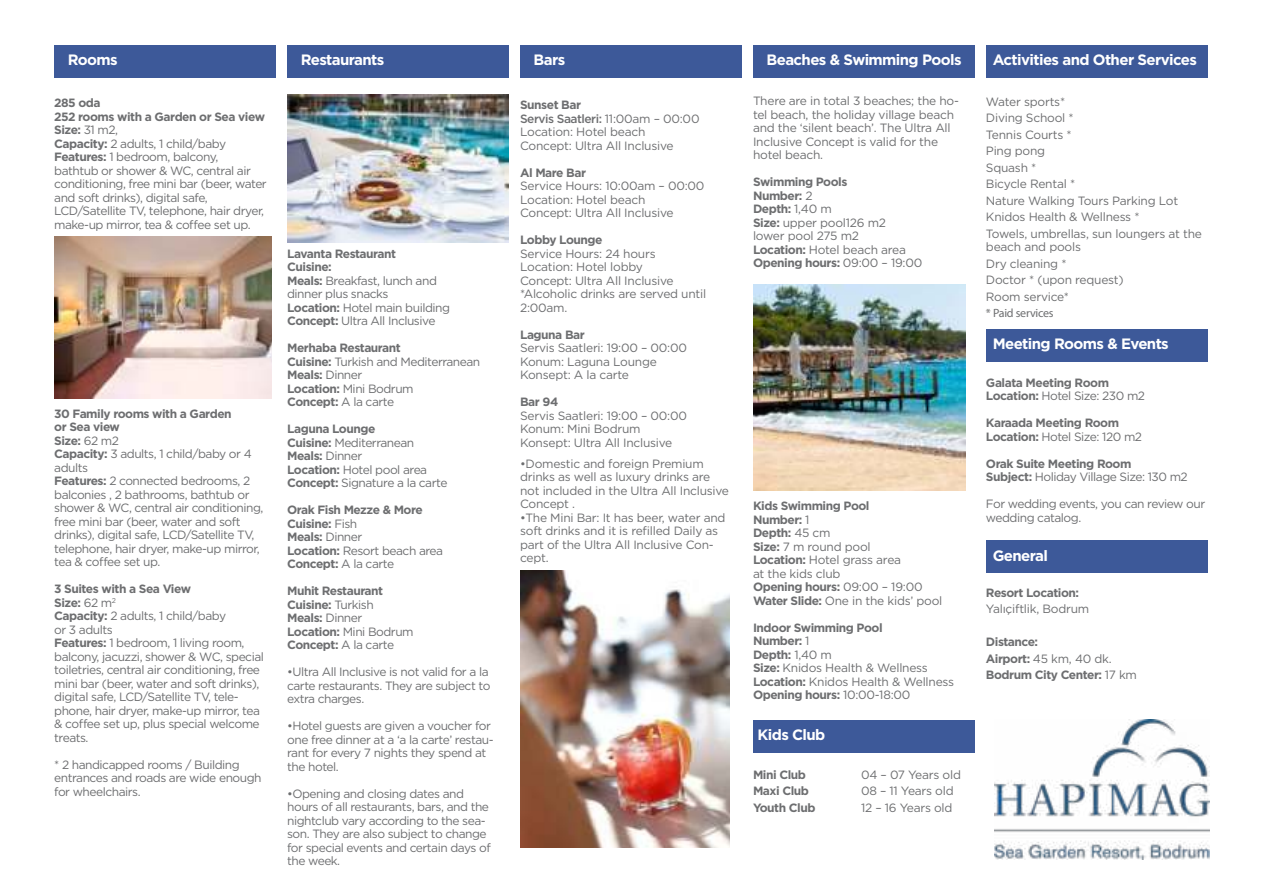
<style>
.page{position:relative;width:1263px;height:893px;background:#fff}
.page>*{position:absolute;margin:0;border:0;box-sizing:border-box;transform-origin:0 0}
.t1{font:700 15px "Gotham";letter-spacing:-.04em;color:#fff}
.t2{font:12px/13.5px "Gotham";letter-spacing:-.04em;color:#6d6e70}
.t3{font:12px/13.5px "Gotham";letter-spacing:-.02em;color:#6d6e70}
.t4{font:700 12px/13.5px "Gotham";letter-spacing:-.04em;color:#6d6e70}
.t5{font:12px "Myriad Pro";letter-spacing:-.02em;color:#6d6e70}
.s1{font-weight:700}
.s2{font-weight:400}
.s3{font-weight:500}
</style>
<div class="page">
<div style="left:54px;top:45px;width:222px;height:33px;background:#3d5999"></div>
<div style="left:520px;top:45px;width:222px;height:33px;background:#3d5999"></div>
<div style="left:287px;top:45px;width:222px;height:33px;background:#3d5999"></div>
<div style="left:753px;top:45px;width:222px;height:33px;background:#3d5999"></div>
<div style="left:753px;top:721px;width:222px;height:32px;background:#3d5999"></div>
<div style="left:986px;top:541px;width:221px;height:32px;background:#3d5999"></div>
<div style="left:986px;top:329px;width:221px;height:33px;background:#3d5999"></div>
<div style="left:986px;top:45px;width:221px;height:33px;background:#3d5999"></div>
<img style="left:753px;top:284px;width:213px;height:206px">
<img style="left:287px;top:94px;width:222px;height:148px">
<img style="left:54px;top:237px;width:218px;height:162px">
<img style="left:520px;top:570px;width:210px;height:278px">
<img style="left:995px;top:720px;width:214px;height:140px">
<p class="t1" style="left:68px;top:52px;width:51px">Rooms</p>
<p class="t1" style="left:301px;top:52px;width:85px">Restaurants</p>
<p class="t1" style="left:534px;top:52px;width:33px">Bars</p>
<p class="t1" style="left:766px;top:52px;width:196px">Beaches &amp; Swimming Pools</p>
<p class="t2" style="left:54px;top:97px;width:214px"><span class="s1">285 oda<br>252 rooms with a Garden or Sea view<br>Size:</span> 31 m2,<br><span class="s1">Capacity:</span> 2 adults, 1 child/baby<br><span class="s1">Features:</span> 1 bedroom, balcony,<br>bathtub or shower &amp; WC, central air conditioning, free mini bar (beer, water and soft drinks), digital safe,<br>LCD/Satellite TV, telephone, hair dryer, make-up mirror, tea &amp; coffee set up.</p>
<p class="t2" style="left:54px;top:407px;width:211px"><span class="s1">30 Family rooms with a Garden<br>or Sea view<br>Size:</span> 62 m2<br><span class="s1">Capacity:</span> 3 adults, 1 child/baby or 4 adults<br><span class="s1">Features:</span> 2 connected bedrooms, 2 balconies , 2 bathrooms, bathtub or shower &amp; WC, central air conditioning, free mini bar (beer, water and soft drinks), digital safe, LCD/Satellite TV, telephone, hair dryer, make-up mirror, tea &amp; coffee set up.</p>
<p class="t2" style="left:54px;top:583px;width:211px"><span class="s1">3 Suites with a Sea View<br>Size:</span> 62 m<sup>2<br></sup><span class="s1">Capacity:</span> 2 adults, 1 child/baby<br>or 3 adults<br><span class="s1">Features:</span> 1 bedroom, 1 living room, balcony, jacuzzi, shower &amp; WC, special toiletries, central air conditioning, free mini bar (beer, water and soft drinks), digital safe, LCD/Satellite TV, tele&shy;phone, hair dryer, make-up mirror, tea &amp; coffee set up, plus special welcome treats.</p>
<p class="t2" style="left:54px;top:758px;width:209px">* 2 handicapped rooms / Building entrances and roads are wide enough for wheelchairs.</p>
<p class="t2" style="left:287px;top:248px;width:164px"><span class="s1">Lavanta Restaurant<br>Cuisine:<br>Meals:</span> Breakfast, lunch and dinner plus snacks<br><span class="s1">Location:</span> Hotel main building<br><span class="s1">Concept:</span> Ultra All Inclusive</p>
<p class="t4" style="left:287px;top:342px;width:195px">Merhaba Restaurant<br>Cuisine: <span class="s2">Turkish and Mediterranean<br></span>Meals: <span class="s2">Dinner<br></span>Location: <span class="s2">Mini Bodrum<br></span>Concept: <span class="s2">A la carte</span></p>
<p class="t2" style="left:287px;top:423px;width:162px"><span class="s1">Laguna Lounge<br>Cuisine:</span> Mediterranean<br><span class="s1">Meals:</span> Dinner<br><span class="s1">Location:</span> Hotel pool area<br><span class="s1">Concept:</span> Signature a la carte</p>
<p class="t4" style="left:287px;top:504px;width:158px">Orak Fish Mezze &amp; More<br>Cuisine: <span class="s2">Fish<br></span>Meals: <span class="s2">Dinner<br></span>Location: <span class="s2">Resort beach area<br></span>Concept: <span class="s2">A la carte</span></p>
<p class="t4" style="left:287px;top:585px;width:128px">Muhit Restaurant<br>Cuisine: <span class="s2">Turkish<br></span>Meals: <span class="s2">Dinner<br></span>Location: <span class="s2">Mini Bodrum<br></span>Concept: <span class="s2">A la carte</span></p>
<p class="t2" style="left:287px;top:666px;width:205px">•Ultra All Inclusive is not valid for a la carte restaurants. They are subject to extra charges.</p>
<p class="t2" style="left:287px;top:720px;width:208px">•Hotel guests are given a voucher for one free dinner at a ‘a la carte’ restau&shy;rant for every 7 nights they spend at the hotel.</p>
<p class="t2" style="left:287px;top:788px;width:205px">•Opening and closing dates and hours of all restaurants, bars, and the nightclub vary according to the sea&shy;son. They are also subject to change for special events and certain days of the week.</p>
<p class="t3" style="left:520px;top:99px;width:181px"><span class="s1">Sunset Bar<br></span><span class="s3">Servis Saatleri:</span> 11:00am – 00:00<br>Location: Hotel beach<br>Concept: Ultra All Inclusive</p>
<p class="t4" style="left:520px;top:166px;width:68px">Al Mare Bar</p>
<p class="t3" style="left:520px;top:180px;width:186px">Service Hours: 10:00am – 00:00<br>Location: Hotel beach<br>Concept: Ultra All Inclusive</p>
<p class="t4" style="left:520px;top:234px;width:84px">Lobby Lounge</p>
<p class="t3" style="left:520px;top:248px;width:188px">Service Hours: 24 hours<br>Location: Hotel lobby<br>Concept: Ultra All Inclusive *Alcoholic drinks are served until<br>2:00am.</p>
<p class="t4" style="left:520px;top:328px;width:66px">Laguna Bar</p>
<p class="t3" style="left:520px;top:342px;width:168px">Servis Saatleri: 19:00 – 00:00<br>Konum: Laguna Lounge<br>Konsept: A la carte</p>
<p class="t4" style="left:520px;top:396px;width:40px">Bar 94</p>
<p class="t3" style="left:520px;top:410px;width:168px">Servis Saatleri: 19:00 – 00:00<br>Konum: Mini Bodrum<br>Konsept: Ultra All Inclusive</p>
<p class="t3" style="left:520px;top:458px;width:210px">•Domestic and foreign Premium drinks as well as luxury drinks are not included in the Ultra All Inclusive<br>Concept .</p>
<p class="t3" style="left:520px;top:512px;width:207px">•The Mini Bar: It has beer, water and soft drinks and it is refilled Daily as part of the Ultra All Inclusive Con&shy;cept.</p>
<p class="t3" style="left:753px;top:95px;width:208px">There are in total 3 beaches; the ho&shy;tel beach, the holiday village beach and the ‘silent beach’. The Ultra All<br>Inclusive Concept is valid for the hotel beach.</p>
<p class="t3" style="left:753px;top:176px;width:171px"><span class="s1">Swimming Pools<br>Number:</span> 2<br><span class="s1">Depth:</span> 1,40 m<br><span class="s1">Size:</span> upper pool126 m2<br>lower pool 275 m2<br><span class="s1">Location:</span> Hotel beach area<br><span class="s1">Opening hours:</span> 09:00 – 19:00</p>
<p class="t3" style="left:753px;top:500px;width:191px"><span class="s1">Kids Swimming Pool<br>Number:</span> 1<br><span class="s1">Depth:</span> 45 cm<br><span class="s1">Size:</span> 7 m round pool<br><span class="s1">Location:</span> Hotel grass area<br>at the kids club<br><span class="s1">Opening hours:</span> 09:00 – 19:00<br><span class="s1">Water Slide:</span> One in the kids’ pool</p>
<p class="t3" style="left:753px;top:621px;width:203px"><span class="s1">Indoor Swimming Pool<br>Number:</span> 1<br><span class="s1">Depth:</span> 1,40 m<br><span class="s1">Size:</span> Knidos Health &amp; Wellness<br><span class="s1">Location:</span> Knidos Health &amp; Wellness<br><span class="s1">Opening hours:</span> 10:00-18:00</p>
<p class="t1" style="left:757px;top:726px;width:69px">Kids Club</p>
<p class="t4" style="left:753px;top:768px;width:54px">Mini Club</p>
<p class="t3" style="left:861px;top:768px;width:101px">04 – 07 Years old</p>
<p class="t4" style="left:753px;top:784px;width:57px">Maxi Club</p>
<p class="t3" style="left:861px;top:785px;width:94px">08 – 11 Years old</p>
<p class="t4" style="left:753px;top:801px;width:64px">Youth Club</p>
<p class="t3" style="left:861px;top:801px;width:93px">12 – 16 Years old</p>
<p class="t1" style="left:993px;top:52px;width:206px">Activities and Other Services</p>
<p class="t3" style="left:986px;top:94px;width:218px;line-height:16.5px">Water sports*<br>Diving School *<br>Tennis Courts *<br>Ping pong<br>Squash *<br>Bicycle Rental *<br>Nature Walking Tours Parking Lot<br>Knidos Health &amp; Wellness *<br>Towels, umbrellas, sun loungers at the</p>
<p class="t3" style="left:986px;top:239px;width:139px;line-height:16.5px">beach and pools<br>Dry cleaning *<br>Doctor * (upon request)<br>Room service*</p>
<p class="t5" style="left:986px;top:306px;width:69px">* Paid services</p>
<p class="t1" style="left:993px;top:336px;width:178px">Meeting Rooms &amp; Events</p>
<p class="t4" style="left:986px;top:376px;width:161px">Galata Meeting Room<br>Location: <span class="s2">Hotel Size: 230 m2</span></p>
<p class="t4" style="left:986px;top:416px;width:158px">Karaada Meeting Room<br>Location: <span class="s2">Hotel Size: 120 m2</span></p>
<p class="t4" style="left:986px;top:457px;width:203px">Orak Suite Meeting Room<br>Subject: <span class="s2">Holiday Village Size: 130 m2</span></p>
<p class="t2" style="left:986px;top:498px;width:221px">For wedding events, you can review our wedding catalog.</p>
<p class="t1" style="left:993px;top:548px;width:57px">General</p>
<p class="t4" style="left:986px;top:586px;width:95px">Resort Location:</p>
<p class="t3" style="left:986px;top:603px;width:105px">Yalıçiftlik, Bodrum</p>
<p class="t4" style="left:986px;top:634px;width:153px;line-height:16.5px">Distance:<br>Airport: <span class="s2">45 km, 40 dk.<br></span>Bodrum City Center: <span class="s2">17 km</span></p>
</div>
